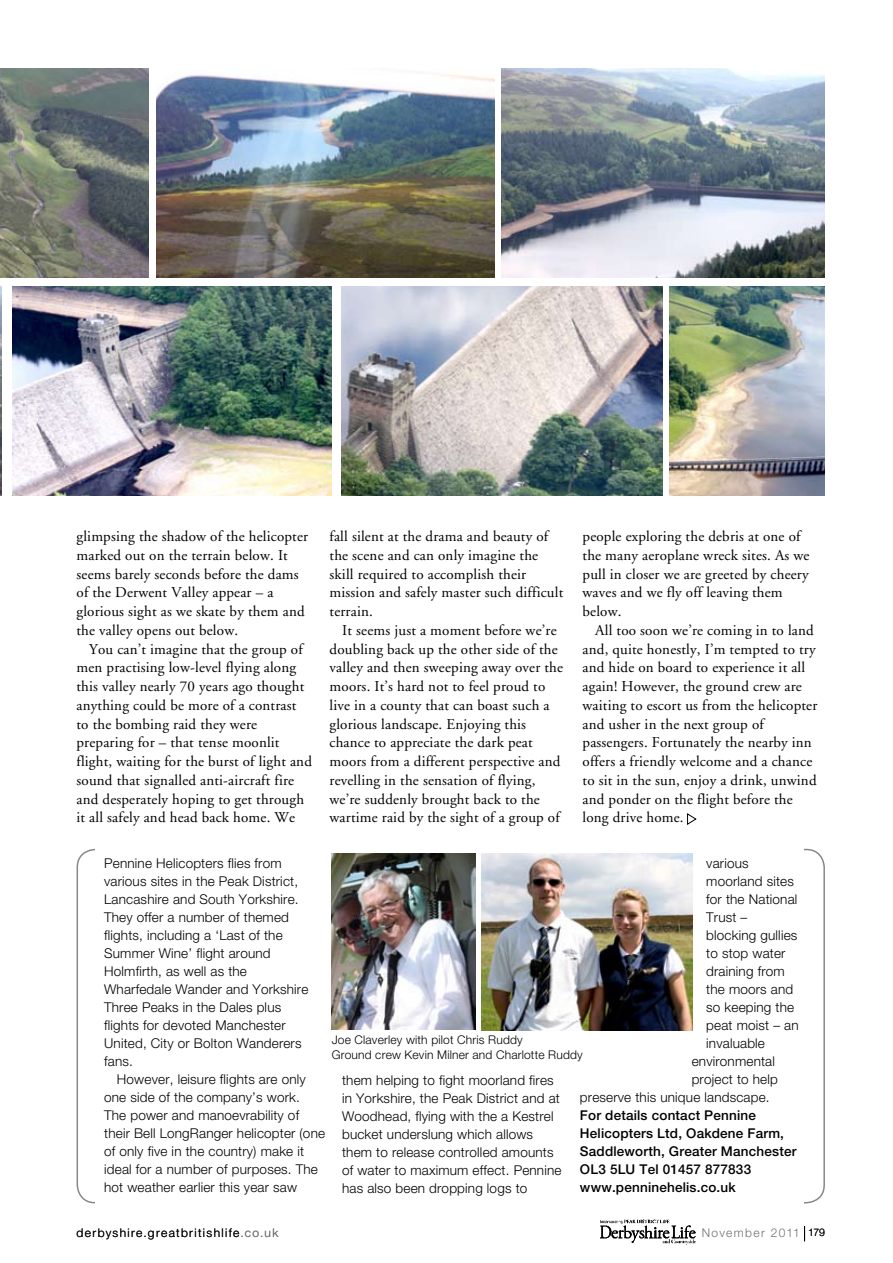
<style>
.page{position:relative;width:893px;height:1263px;background:#fff}
.page>*{position:absolute;margin:0;border:0;box-sizing:border-box;transform-origin:0 0}
.t1{font:15px/18.8px "Adobe Garamond";letter-spacing:.01em;color:#000}
.t2{font:300 13.5px/18px "Helvetica Neue";letter-spacing:.015em;color:#000}
.t3{font:500 13.5px/18px "Helvetica Neue";letter-spacing:.015em;color:#000}
.t4{font:300 12px/14.4px "Helvetica Neue";letter-spacing:.015em;color:#000}
.t5{font:300 12px "Helvetica Neue";letter-spacing:.115em;color:#000}
.t6{font:300 12px "Helvetica Neue";letter-spacing:.105em;color:#707173}
.s1{color:#707173}
.s2{font-size:10.5px;color:#000}
</style>
<div class="page">
<img style="left:600px;top:1220px;width:95px;height:24px">
<svg style="left:804px;top:1226px;width:1px;height:15px"></svg>
<img style="left:482px;top:853px;width:210px;height:177px">
<img style="left:0;top:68px;width:149px;height:209px">
<img style="left:342px;top:286px;width:320px;height:209px">
<img style="left:156px;top:73px;width:338px;height:204px">
<img style="left:502px;top:68px;width:323px;height:209px">
<img style="left:0;top:286px;width:1px;height:209px">
<img style="left:670px;top:286px;width:155px;height:209px">
<img style="left:13px;top:286px;width:319px;height:209px">
<svg style="left:687px;top:813px;width:10px;height:12px"></svg>
<img style="left:332px;top:853px;width:144px;height:176px">
<p class="t1" style="left:77px;top:527px;width:233px">glimpsing the shadow of the helicopter marked out on the terrain below. It seems barely seconds before the dams of the Derwent Valley appear – a glorious sight as we skate by them and the valley opens out below.</p>
<p class="t1" style="left:77px;top:640px;width:237px;text-indent:13px">You can’t imagine that the group of men practising low-level flying along this valley nearly 70 years ago thought anything could be more of a contrast to the bombing raid they were preparing for – that tense moonlit flight, waiting for the burst of light and sound that signalled anti-aircraft fire and desperately hoping to get through it all safely and head back home. We</p>
<p class="t1" style="left:330px;top:527px;width:235px">fall silent at the drama and beauty of the scene and can only imagine the skill required to accomplish their mission and safely master such difficult terrain.</p>
<p class="t1" style="left:330px;top:621px;width:235px;text-indent:13px">It seems just a moment before we’re doubling back up the other side of the valley and then sweeping away over the moors. It’s hard not to feel proud to live in a county that can boast such a glorious landscape. Enjoying this chance to appreciate the dark peat moors from a different perspective and revelling in the sensation of flying, we’re suddenly brought back to the wartime raid by the sight of a group of</p>
<p class="t1" style="left:583px;top:527px;width:228px">people exploring the debris at one of the many aeroplane wreck sites. As we pull in closer we are greeted by cheery waves and we fly off leaving them below.</p>
<p class="t1" style="left:583px;top:621px;width:236px;text-indent:13px">All too soon we’re coming in to land and, quite honestly, I’m tempted to try and hide on board to experience it all again! However, the ground crew are waiting to escort us from the helicopter and usher in the next group of passengers. Fortunately the nearby inn offers a friendly welcome and a chance to sit in the sun, enjoy a drink, unwind and ponder on the flight before the long drive home.</p>
<p class="t2" style="left:104px;top:854px;width:206px">Pennine Helicopters flies from various sites in the Peak District,<br>Lancashire and South Yorkshire.<br>They offer a number of themed flights, including a ‘Last of the<br>Summer Wine’ flight around<br>Holmfirth, as well as the<br>Wharfedale Wander and Yorkshire<br>Three Peaks in the Dales plus flights for devoted Manchester<br>United, City or Bolton Wanderers fans.</p>
<p class="t2" style="left:104px;top:1070px;width:222px;text-indent:13px">However, leisure flights are only one side of the company’s work.<br>The power and manoevrability of their Bell LongRanger helicopter (one of only five in the country) make it ideal for a number of purposes. The hot weather earlier this year saw</p>
<p class="t2" style="left:342px;top:1071px;width:221px">them helping to fight moorland fires in Yorkshire, the Peak District and at Woodhead, flying with the a Kestrel bucket underslung which allows them to release controlled amounts of water to maximum effect. Pennine has also been dropping logs to</p>
<p class="t2" style="left:706px;top:854px;width:44px">various</p>
<p class="t2" style="left:706px;top:872px;width:89px">moorland sites</p>
<p class="t2" style="left:706px;top:890px;width:93px">for the National</p>
<p class="t2" style="left:706px;top:908px;width:43px">Trust –</p>
<p class="t2" style="left:706px;top:926px;width:93px">blocking gullies</p>
<p class="t2" style="left:706px;top:944px;width:81px">to stop water</p>
<p class="t2" style="left:706px;top:962px;width:80px">draining from</p>
<p class="t2" style="left:706px;top:980px;width:89px">the moors and</p>
<p class="t2" style="left:706px;top:998px;width:89px">so keeping the</p>
<p class="t2" style="left:706px;top:1016px;width:94px">peat moist – an</p>
<p class="t2" style="left:706px;top:1034px;width:60px">invaluable</p>
<p class="t2" style="left:692px;top:1052px;width:85px">environmental</p>
<p class="t2" style="left:692px;top:1070px;width:88px">project to help</p>
<p class="t2" style="left:580px;top:1088px;width:191px">preserve this unique landscape.</p>
<p class="t3" style="left:580px;top:1106px;width:218px">For details contact Pennine<br>Helicopters Ltd, Oakdene Farm,<br>Saddleworth, Greater Manchester<br>OL3 5LU Tel 01457 877833 www.penninehelis.co.uk</p>
<p class="t4" style="left:332px;top:1032px;width:253px">Joe Claverley with pilot Chris Ruddy<br>Ground crew Kevin Milner and Charlotte Ruddy</p>
<p class="t5" style="left:77px;top:1225px;width:203px">derbyshire.greatbritishlife<span class="s1">.co.uk</span></p>
<p class="t6" style="left:702px;top:1225px;width:125px">November 2011 <span class="s2">179</span></p>
</div>
